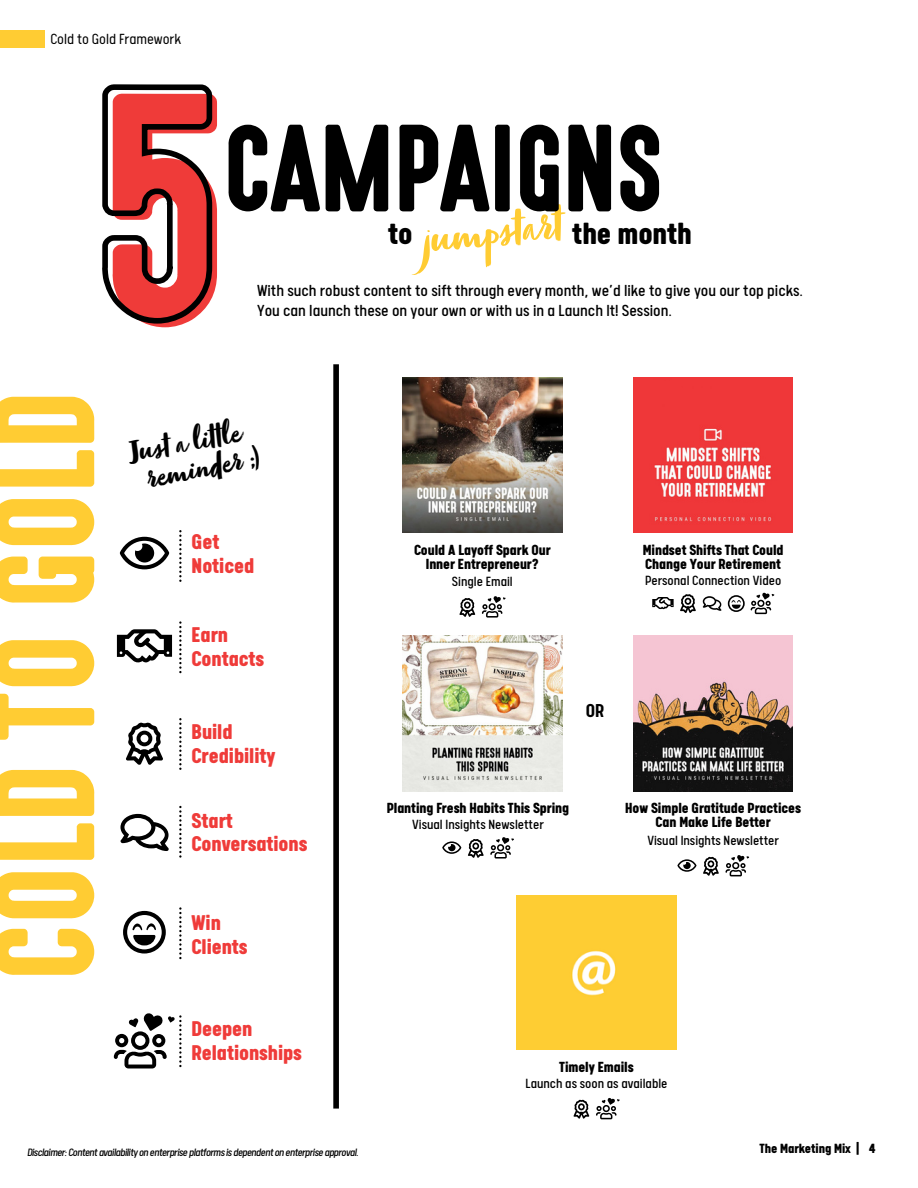
<style>
.page{position:relative;width:918px;height:1188px;background:#fff}
.page>*{position:absolute;margin:0;border:0;box-sizing:border-box;transform-origin:0 0}
.t1{font:300px "High Voltage";color:#ef3b39}
.t2{font:132px "High Voltage";letter-spacing:-.005em;color:#fc3}
.t3{font:111px "High Voltage";letter-spacing:-.005em;color:#000}
.t4{font:51px "Zooja";color:#fc3}
.t5{font:34.5px/28.2px "Zooja";color:#000;text-align:center}
.t6{font:900 34.5px "Calps";letter-spacing:-.005em;color:#000}
.t7{font:900 24px/23.7px "Calps";letter-spacing:-.005em;color:#ef3b39}
.t8{font:700 21px "Calps";color:#000}
.t9{font:18px/20.2px "Calps";color:#000}
.t10{font:900 16.5px/14.7px "Calps";letter-spacing:-.005em;color:#000;text-align:center}
.t11{font:300 16.5px "Calps";letter-spacing:-.005em;color:#000}
.t12{font:15px "Calps";color:#000}
.t13{font:900 15px "Calps";letter-spacing:-.005em;color:#000}
.t14{font:italic 12px "Calps";letter-spacing:-.045em;color:#000}
</style>
<div class="page">
<div style="left:0;top:30px;width:44px;height:18px;background:#fc3"></div>
<div style="left:333px;top:364px;width:6px;height:745px;background:#000"></div>
<svg style="left:123px;top:911px;width:43px;height:43px"></svg>
<svg style="left:117px;top:629px;width:55px;height:34px"></svg>
<svg style="left:120px;top:537px;width:49px;height:32px"></svg>
<svg style="left:126px;top:723px;width:37px;height:42px"></svg>
<svg style="left:120px;top:814px;width:49px;height:37px"></svg>
<svg style="left:179px;top:530px;width:3px;height:52px"></svg>
<svg style="left:179px;top:621px;width:3px;height:52px"></svg>
<svg style="left:179px;top:718px;width:3px;height:52px"></svg>
<svg style="left:179px;top:806px;width:3px;height:52px"></svg>
<svg style="left:179px;top:907px;width:3px;height:52px"></svg>
<svg style="left:114px;top:1013px;width:68px;height:55px"></svg>
<img style="left:403px;top:377px;width:159px;height:156px">
<img style="left:403px;top:636px;width:159px;height:155px">
<img style="left:633px;top:636px;width:160px;height:155px">
<svg style="left:102px;top:84px;width:111px;height:240px"></svg>
<div style="left:517px;top:895px;width:159px;height:155px;background:#fecd33"></div>
<img style="left:633px;top:377px;width:160px;height:156px">
<svg style="left:652px;top:597px;width:22px;height:12px"></svg>
<svg style="left:751px;top:593px;width:23px;height:21px"></svg>
<svg style="left:680px;top:594px;width:16px;height:19px"></svg>
<svg style="left:703px;top:596px;width:18px;height:15px"></svg>
<svg style="left:728px;top:595px;width:17px;height:17px"></svg>
<svg style="left:725px;top:855px;width:24px;height:21px"></svg>
<svg style="left:677px;top:859px;width:19px;height:13px"></svg>
<svg style="left:703px;top:857px;width:16px;height:19px"></svg>
<svg style="left:490px;top:837px;width:24px;height:22px"></svg>
<svg style="left:442px;top:841px;width:19px;height:13px"></svg>
<svg style="left:468px;top:839px;width:16px;height:19px"></svg>
<svg style="left:482px;top:596px;width:24px;height:22px"></svg>
<svg style="left:459px;top:598px;width:16px;height:19px"></svg>
<svg style="left:596px;top:1098px;width:24px;height:21px"></svg>
<svg style="left:574px;top:1100px;width:15px;height:19px"></svg>
<p class="t11" style="left:50px;top:32px;width:132px">Cold to Gold Framework</p>
<p class="t1" style="left:98px;top:59px;width:133px">5</p>
<p class="t3" style="left:223px;top:112px;width:442px">CAMPAIGNS</p>
<p class="t4" style="left:419px;top:215px;width:142px;rotate:-6deg">jumpstart</p>
<p class="t6" style="left:388px;top:218px;width:26px">to</p>
<p class="t6" style="left:572px;top:218px;width:121px">the month</p>
<p class="t9" style="left:257px;top:283px;width:547px">With such robust content to sift through every month, we’d like to give you our top picks.<br>You can launch these on your own or with us in a Launch It! Session.</p>
<p class="t2" style="left:-24px;top:981px;width:592px;rotate:-90deg">COLD TO GOLD</p>
<p class="t5" style="left:127px;top:443px;width:129px;rotate:-11deg">Just a little reminder ;)</p>
<p class="t7" style="left:192px;top:531px;width:64px">Get<br>Noticed</p>
<p class="t7" style="left:192px;top:624px;width:74px">Earn<br>Contacts</p>
<h1 class="t7" style="left:192px;top:721px;width:85px">Build<br>Credibility</h1>
<p class="t7" style="left:192px;top:810px;width:117px">Start<br>Conversations</p>
<h6 class="t7" style="left:192px;top:912px;width:57px">Win<br>Clients</h6>
<h5 class="t7" style="left:192px;top:1018px;width:112px">Deepen<br>Relationships</h5>
<p class="t14" style="left:27px;top:1147px;width:333px">Disclaimer: Content availability on enterprise platforms is dependent on enterprise approval.</p>
<p class="t10" style="left:414px;top:543px;width:138px">Could A Layoff Spark Our<br>Inner Entrepreneur?</p>
<p class="t12" style="left:452px;top:575px;width:62px">Single Email</p>
<p class="t10" style="left:643px;top:543px;width:142px;text-align:left">Mindset Shifts That Could<br>Change Your Retirement</p>
<p class="t12" style="left:645px;top:575px;width:138px">Personal Connection Video</p>
<h6 class="t8" style="left:586px;top:701px;width:20px">OR</h6>
<h6 class="t10" style="left:387px;top:801px;width:184px">Planting Fresh Habits This Spring</h6>
<p class="t10" style="left:625px;top:801px;width:177px">How Simple Gratitude Practices</p>
<p class="t12" style="left:412px;top:818px;width:133px">Visual Insights Newsletter</p>
<p class="t10" style="left:656px;top:816px;width:117px">Can Make Life Better</p>
<p class="t12" style="left:647px;top:834px;width:133px">Visual Insights Newsletter</p>
<p class="t10" style="left:559px;top:1061px;width:76px">Timely Emails</p>
<h6 class="t12" style="left:525px;top:1078px;width:144px">Launch as soon as available</h6>
<h4 class="t13" style="left:760px;top:1142px;width:102px">The Marketing Mix |</h4>
<h4 class="t13" style="left:869px;top:1142px;width:8px">4</h4>
</div>
